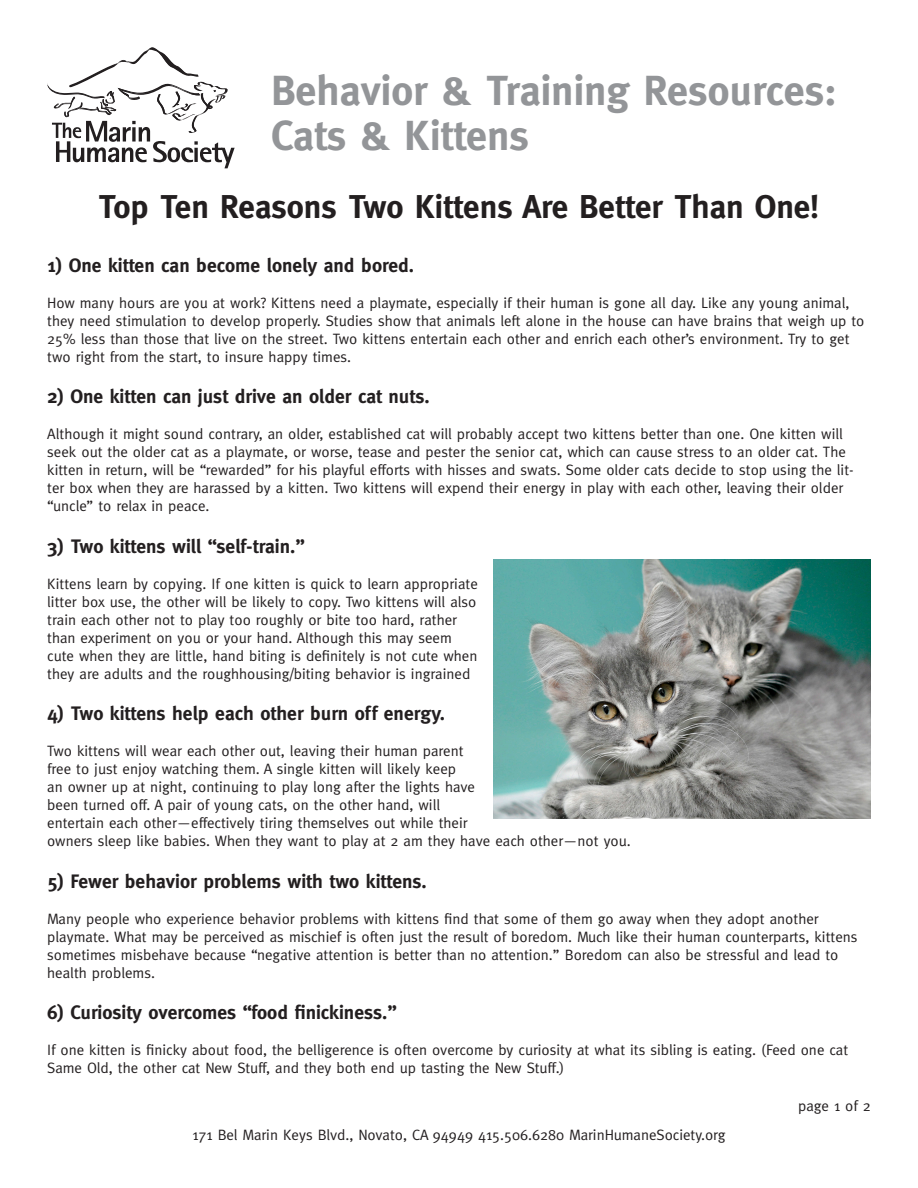
<style>
.page{position:relative;width:918px;height:1188px;background:#fff}
.page>*{position:absolute;margin:0;border:0;box-sizing:border-box;transform-origin:0 0}
.t1{font:700 42px/45px "Meta";color:#939598}
.t2{font:700 33px "Meta";color:#231f20}
.t3{font:700 19.5px "Meta";color:#231f20}
.t4{font:15px/18px "Meta";color:#231f20}
</style>
<div class="page">
<svg style="left:47px;top:47px;width:188px;height:121px"></svg>
<img style="left:494px;top:559px;width:377px;height:259px">
<h1 class="t1" style="left:271px;top:67px;width:567px">Behavior &amp; Training Resources:<br>Cats &amp; Kittens</h1>
<p class="t2" style="left:99px;top:188px;width:721px">Top Ten Reasons Two Kittens Are Better Than One!</p>
<p class="t3" style="left:47px;top:254px;width:368px">1) One kitten can become lonely and bored.</p>
<p class="t4" style="left:47px;top:294px;width:819px">How many hours are you at work? Kittens need a playmate, especially if their human is gone all day. Like any young animal, they need stimulation to develop properly. Studies show that animals left alone in the house can have brains that weigh up to 25% less than those that live on the street. Two kittens entertain each other and enrich each other’s environment. Try to get two right from the start, to insure happy times.</p>
<p class="t3" style="left:47px;top:385px;width:384px">2) One kitten can just drive an older cat nuts.</p>
<p class="t4" style="left:47px;top:425px;width:808px">Although it might sound contrary, an older, established cat will probably accept two kittens better than one. One kitten will seek out the older cat as a playmate, or worse, tease and pester the senior cat, which can cause stress to an older cat. The kitten in return, will be “rewarded” for his playful efforts with hisses and swats. Some older cats decide to stop using the lit&shy;ter box when they are harassed by a kitten. Two kittens will expend their energy in play with each other, leaving their older “uncle” to relax in peace.</p>
<p class="t3" style="left:47px;top:535px;width:259px">3) Two kittens will “self-train.”</p>
<p class="t4" style="left:47px;top:574px;width:432px">Kittens learn by copying. If one kitten is quick to learn appropriate litter box use, the other will be likely to copy. Two kittens will also train each other not to play too roughly or bite too hard, rather than experiment on you or your hand. Although this may seem cute when they are little, hand biting is definitely is not cute when they are adults and the roughhousing/biting behavior is ingrained</p>
<p class="t3" style="left:47px;top:702px;width:399px">4) Two kittens help each other burn off energy.</p>
<p class="t4" style="left:47px;top:742px;width:585px">Two kittens will wear each other out, leaving their human parent<br>free to just enjoy watching them. A single kitten will likely keep<br>an owner up at night, continuing to play long after the lights have<br>been turned off. A pair of young cats, on the other hand, will<br>entertain each other—effectively tiring themselves out while their<br>owners sleep like babies. When they want to play at 2 am they have each other—not you.</p>
<p class="t3" style="left:47px;top:870px;width:381px">5) Fewer behavior problems with two kittens.</p>
<p class="t4" style="left:47px;top:909px;width:812px">Many people who experience behavior problems with kittens find that some of them go away when they adopt another playmate. What may be perceived as mischief is often just the result of boredom. Much like their human counterparts, kittens sometimes misbehave because “negative attention is better than no attention.” Boredom can also be stressful and lead to health problems.</p>
<p class="t3" style="left:47px;top:1001px;width:351px">6) Curiosity overcomes “food finickiness.”</p>
<p class="t4" style="left:47px;top:1041px;width:803px">If one kitten is finicky about food, the belligerence is often overcome by curiosity at what its sibling is eating. (Feed one cat<br>Same Old, the other cat New Stuff, and they both end up tasting the New Stuff.)</p>
<p class="t4" style="left:193px;top:1126px;width:534px">171 Bel Marin Keys Blvd., Novato, CA 94949 415.506.6280 MarinHumaneSociety.org</p>
<p class="t4" style="left:798px;top:1097px;width:74px">page 1 of 2</p>
</div>
